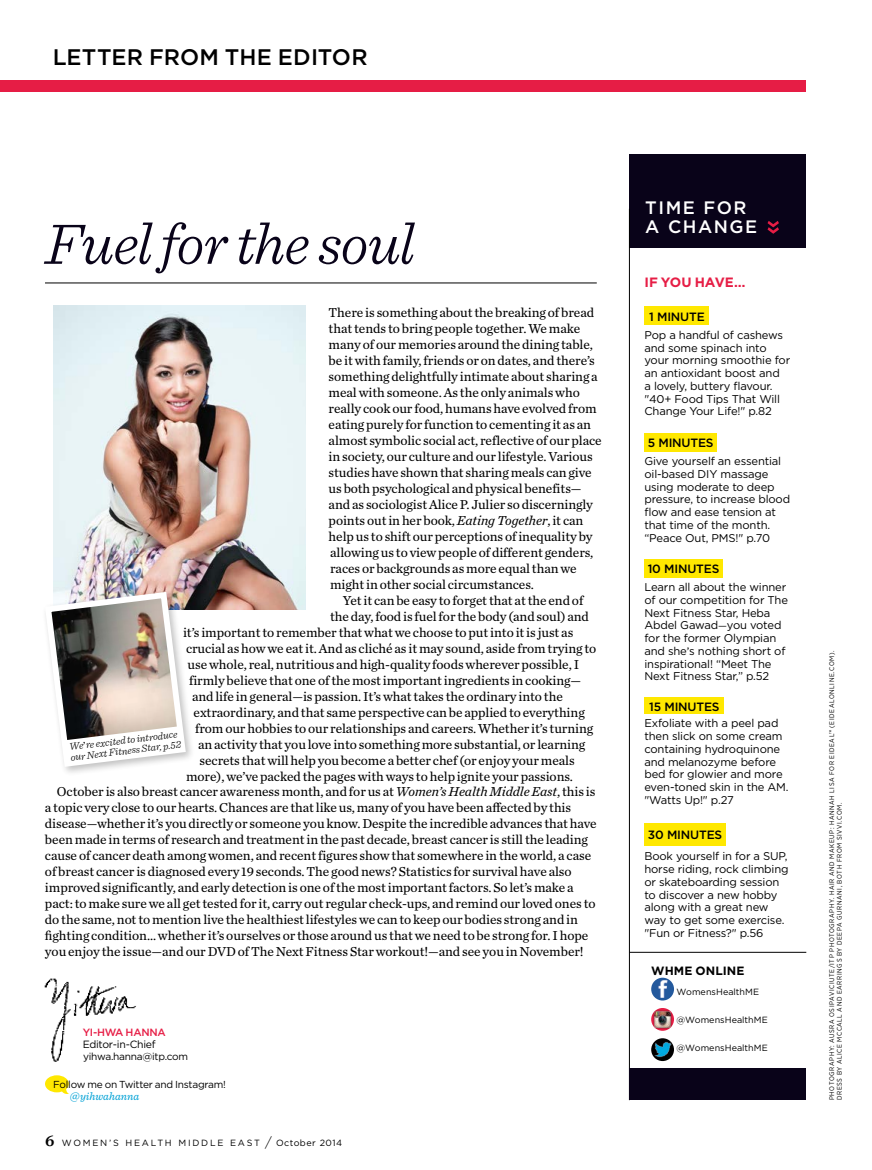
<style>
.page{position:relative;width:872px;height:1170px;background:#fff}
.page>*{position:absolute;margin:0;border:0;box-sizing:border-box;transform-origin:0 0}
.t1{font:italic 300 60px "Sentinel";letter-spacing:-.015em;color:#090319}
.t2{font:500 22.5px "Gotham";letter-spacing:.005em;color:#000}
.t3{font:500 18px/19.5px "Gotham";letter-spacing:.085em;color:#fff}
.t4{font:13.5px/15.9px "Chronicle Text G2";letter-spacing:-.005em;color:#000}
.t5{font:700 13.5px "Gotham";letter-spacing:-.005em;color:#e61d45}
.t6{font:500 12px "Gotham";letter-spacing:-.015em;color:#000}
.t7{font:700 12px "Gotham";letter-spacing:.01em;color:#000}
.t8{font:11.25px/12.8px "Gotham";letter-spacing:-.015em;color:#000}
.t9{font:italic 11.25px "Sentinel";color:#00a1d5}
.t10{font:italic 300 10.5px/10.5px "Sentinel";color:#000}
.t11{font:10.5px "Gotham";letter-spacing:-.025em;color:#000}
.t12{font:500 10.5px "Gotham";letter-spacing:-.025em;color:#e61d45}
.t13{font:10.2px "Gotham";letter-spacing:-.025em;color:#000}
.t14{font:9px "Gotham";letter-spacing:.01em;color:#000}
.t15{font:9px "Gotham";letter-spacing:.195em;color:#000}
.t16{font:6.75px/7.5px "Gotham Narrow";letter-spacing:.085em;color:#000}
.s1{font-style:italic}
.s2{font-family:"Chronicle Text G2";font-weight:400;font-style:normal}
.s3{font-family:"Chronicle Text G2 Semi";font-size:16.5px}
.s4{font-weight:300;font-size:13.5px}
.s5{font-family:"Chronicle Text G2"}
</style>
<div class="page">
<hr style="left:45px;top:283px;width:552px;height:1px;background:#000">
<img style="left:53px;top:306px;width:253px;height:303px">
<img style="left:44px;top:978px;width:92px;height:84px">
<div style="left:45px;top:1075px;width:24px;height:17px;background:#ffe800;border-radius:50%"></div>
<svg style="left:60px;top:1086px;width:9px;height:8px"></svg>
<div style="left:644px;top:306px;width:64px;height:19px;background:#ffe800"></div>
<div style="left:644px;top:559px;width:79px;height:18px;background:#ffe800"></div>
<div style="left:644px;top:697px;width:80px;height:17px;background:#ffe800"></div>
<div style="left:644px;top:823px;width:81px;height:22px;background:#ffe800"></div>
<div style="left:644px;top:433px;width:73px;height:18px;background:#ffe800"></div>
<div style="left:629px;top:155px;width:177px;height:93px;background:#090319"></div>
<hr style="left:629px;top:209px;width:1px;height:890px;background:#000">
<hr style="left:629px;top:951px;width:177px;height:1px;background:#000">
<svg style="left:767px;top:221px;width:12px;height:13px"></svg>
<div style="left:629px;top:1068px;width:177px;height:31px;background:#090319"></div>
<svg style="left:651px;top:977px;width:23px;height:23px"></svg>
<img style="left:657px;top:980px;width:10px;height:17px">
<svg style="left:651px;top:1007px;width:23px;height:23px"></svg>
<img style="left:653px;top:1010px;width:18px;height:18px">
<svg style="left:651px;top:1038px;width:23px;height:22px"></svg>
<img style="left:654px;top:1040px;width:17px;height:17px">
<div style="left:41px;top:588px;width:154px;height:188px;background:#000;opacity:.25"></div>
<img style="left:42px;top:588px;width:147px;height:182px">
<div style="left:0;top:81px;width:806px;height:11px;background:#e61d45"></div>
<h2 class="t2" style="left:53px;top:43px;width:316px">LETTER FROM THE EDITOR</h2>
<h1 class="t1" style="left:45px;top:199px;width:371px">Fuel for the soul</h1>
<p class="t4" style="left:328px;top:304px;width:275px">There is something about the breaking of bread that tends to bring people together. We make many of our memories around the dining table, be it with family, friends or on dates, and there’s something delightfully intimate about sharing a meal with someone. As the only animals who really cook our food, humans have evolved from eating purely for function to cementing it as an almost symbolic social act, reflective of our place in society, our culture and our lifestyle. Various studies have shown that sharing meals can give us both psychological and physical benefits— and as sociologist Alice P. Julier so discerningly points out in her book, <span class="s1">Eating Together</span>, it can help us to shift our perceptions of inequality by allowing us to view people of different genders, races or backgrounds as more equal than we might in other social circumstances.</p>
<p class="t4" style="left:343px;top:591px;width:242px">Yet it can be easy to forget that at the end of</p>
<p class="t4" style="left:330px;top:607px;width:260px">the day, food is fuel for the body (and soul) and</p>
<p class="t4" style="left:183px;top:623px;width:392px">it’s important to remember that what we choose to put into it is just as</p>
<p class="t4" style="left:186px;top:639px;width:412px">crucial as how we eat it. And as cliché as it may sound, aside from trying to</p>
<p class="t4" style="left:187px;top:655px;width:393px">use whole, real, nutritious and high-quality foods wherever possible, I</p>
<p class="t4" style="left:189px;top:671px;width:394px">firmly believe that one of the most important ingredients in cooking—</p>
<p class="t4" style="left:192px;top:687px;width:372px">and life in general—is passion. It’s what takes the ordinary into the</p>
<p class="t4" style="left:193px;top:703px;width:393px">extraordinary, and that same perspective can be applied to everything</p>
<p class="t4" style="left:195px;top:719px;width:400px">from our hobbies to our relationships and careers. Whether it’s turning</p>
<p class="t4" style="left:198px;top:735px;width:389px">an activity that you love into something more substantial, or learning</p>
<p class="t4" style="left:199px;top:751px;width:377px">secrets that will help you become a better chef (or enjoy your meals</p>
<p class="t4" style="left:186px;top:767px;width:388px">more), we’ve packed the pages with ways to help ignite your passions.</p>
<p class="t4" style="left:57px;top:783px;width:540px">October is also breast cancer awareness month, and for us at <span class="s1">Women’s Health Middle East</span>, this is</p>
<p class="t4" style="left:45px;top:799px;width:528px">a topic very close to our hearts. Chances are that like us, many of you have been affected by this</p>
<p class="t4" style="left:45px;top:815px;width:553px">disease—whether it’s you directly or someone you know. Despite the incredible advances that have</p>
<p class="t4" style="left:45px;top:831px;width:544px">been made in terms of research and treatment in the past decade, breast cancer is still the leading</p>
<p class="t4" style="left:45px;top:847px;width:548px">cause of cancer death among women, and recent figures show that somewhere in the world, a case</p>
<p class="t4" style="left:45px;top:863px;width:528px">of breast cancer is diagnosed every 19 seconds. The good news? Statistics for survival have also</p>
<p class="t4" style="left:45px;top:879px;width:530px">improved significantly, and early detection is one of the most important factors. So let’s make a</p>
<p class="t4" style="left:45px;top:895px;width:552px">pact: to make sure we all get tested for it, carry out regular check-ups, and remind our loved ones to</p>
<p class="t4" style="left:45px;top:911px;width:534px">do the same, not to mention live the healthiest lifestyles we can to keep our bodies strong and in</p>
<p class="t4" style="left:45px;top:927px;width:545px">fighting condition… whether it’s ourselves or those around us that we need to be strong for. I hope</p>
<p class="t4" style="left:45px;top:943px;width:540px">you enjoy the issue—and our DVD of The Next Fitness Star workout!—and see you in November!</p>
<p class="t10" style="left:69px;top:741px;width:113px;rotate:-7deg">We<span class="s2">’</span>re excited to introduce our Next Fitness Star, p.52</p>
<p class="t12" style="left:83px;top:1024px;width:85px">YI-HWA HANNA</p>
<p class="t11" style="left:83px;top:1037px;width:75px">Editor-in-Chief</p>
<p class="t13" style="left:53px;top:1077px;width:174px">Follow me on Twitter and Instagram!</p>
<p class="t9" style="left:70px;top:1087px;width:71px">@yihwahanna</p>
<p class="t13" style="left:83px;top:1049px;width:107px">yihwa.hanna@itp.com</p>
<p class="t15" style="left:45px;top:1136px;width:298px"><span class="s3">6</span> WOMEN’S HEALTH MIDDLE EAST <span class="s4">/</span> October 2014</p>
<h3 class="t3" style="left:645px;top:197px;width:113px">TIME FOR<br>A CHANGE</h3>
<p class="t5" style="left:644px;top:273px;width:103px">IF YOU HAVE…</p>
<p class="t6" style="left:649px;top:308px;width:57px">1 MINUTE</p>
<p class="t8" style="left:644px;top:328px;width:147px">Pop a handful of cashews and some spinach into your morning smoothie for an antioxidant boost and<br>a lovely, buttery flavour. "40+ Food Tips That Will<br>Change Your Life!" p.82</p>
<p class="t6" style="left:647px;top:435px;width:67px">5 MINUTES</p>
<p class="t8" style="left:644px;top:454px;width:147px">Give yourself an essential oil-based DIY massage using moderate to deep pressure, to increase blood flow and ease tension at that time of the month. “Peace Out, PMS!" p.70</p>
<p class="t6" style="left:647px;top:561px;width:73px">10 MINUTES</p>
<p class="t8" style="left:644px;top:580px;width:145px">Learn all about the winner of our competition for The<br>Next Fitness Star, Heba<br>Abdel Gawad<span class="s5">—</span>you voted for the former Olympian and she<span class="s5">’</span>s nothing short of inspirational! “Meet The<br>Next Fitness Star,” p.52</p>
<p class="t6" style="left:649px;top:698px;width:72px">15 MINUTES</p>
<p class="t8" style="left:644px;top:716px;width:146px">Exfoliate with a peel pad then slick on some cream containing hydroquinone and melanozyme before bed for glowier and more even-toned skin in the AM. "Watts Up!" p.27</p>
<p class="t6" style="left:648px;top:826px;width:76px">30 MINUTES</p>
<p class="t8" style="left:644px;top:849px;width:146px">Book yourself in for a SUP, horse riding, rock climbing or skateboarding session to discover a new hobby along with a great new way to get some exercise. "Fun or Fitness?" p.56</p>
<p class="t7" style="left:651px;top:962px;width:95px">WHME ONLINE</p>
<p class="t14" style="left:676px;top:985px;width:84px">WomensHealthME</p>
<p class="t14" style="left:676px;top:1013px;width:93px">@WomensHealthME</p>
<p class="t14" style="left:676px;top:1041px;width:93px">@WomensHealthME</p>
<p class="t16" style="left:828px;top:1099px;width:451px;rotate:-90deg">PHOTOGRAPHY: AUSRA OSIPAVICIUTE/ITP PHOTOGRAPHY. HAIR AND MAKEUP: HANNAH LISA FOR EIDEAL™ (EIDEALONLINE.COM).<br>DRESS BY ALICE MCCALL AND EARRINGS BY DEEPA GURNANI, BOTH FROM SIVVI.COM.</p>
</div>
